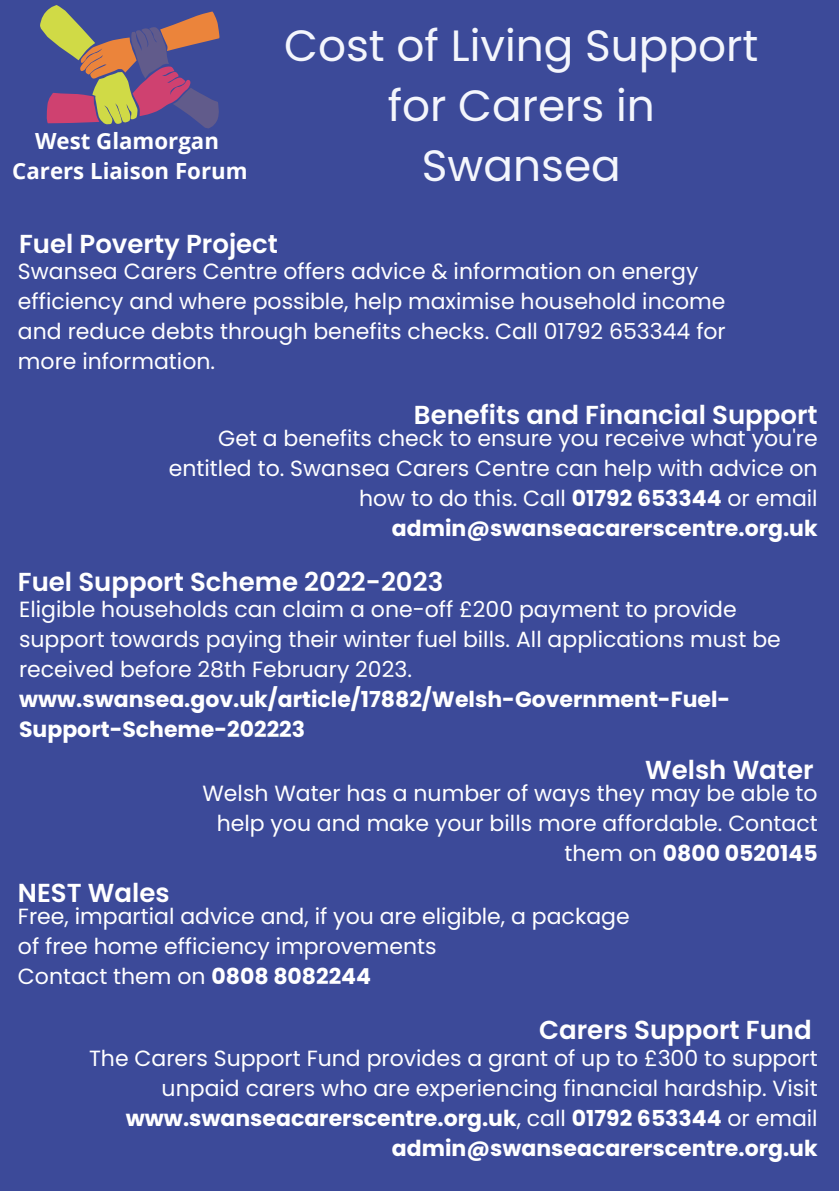
<style>
.page{position:relative;width:839px;height:1191px;background:#fff}
.page>*{position:absolute;margin:0;border:0;box-sizing:border-box;transform-origin:0 0}
.t1{font:43.8px/60px "Poppins";color:#f4f6fc;text-align:center}
.t2{font:600 26px "Poppins";color:#fff}
.t3{font:700 22.2px/30.8px "Open Sans";color:#fff;text-align:center}
.t4{font:22px/30px "Poppins";color:#fff;text-align:right}
.t5{font:700 22px/30px "Poppins";color:#fff}
.s1{font-weight:700}
</style>
<div class="page">
<div style="left:0;top:0;width:838px;height:1191px;background:#3c4a99"></div>
<svg style="left:40px;top:5px;width:180px;height:124px"></svg>
<p class="t3" style="left:12px;top:125px;width:237px">West Glamorgan<br>Carers Liaison Forum</p>
<h1 class="t1" style="left:284px;top:16px;width:475px">Cost of Living Support for Carers in<br>Swansea</h1>
<p class="t2" style="left:19px;top:226px;width:260px">Fuel Poverty Project</p>
<p class="t4" style="left:18px;top:257px;width:709px;text-align:left">Swansea Carers Centre offers advice &amp; information on energy efficiency and where possible, help maximise household income and reduce debts through benefits checks. Call 01792 653344 for more information.</p>
<p class="t2" style="left:414px;top:397px;width:405px">Benefits and Financial Support</p>
<p class="t4" style="left:169px;top:423px;width:650px">Get a benefits check to ensure you receive what you're entitled to. Swansea Carers Centre can help with advice on how to do this. Call <span class="s1">01792 653344</span> or email <span class="s1">admin@swanseacarerscentre.org.uk</span></p>
<p class="t2" style="left:18px;top:563px;width:427px">Fuel Support Scheme 2022-2023</p>
<p class="t4" style="left:19px;top:594px;width:763px;text-align:left">Eligible households can claim a one-off £200 payment to provide support towards paying their winter fuel bills. All applications must be received before 28th February 2023.</p>
<p class="t5" style="left:19px;top:684px;width:712px">www.swansea.gov.uk/article/17882/Welsh-Government-Fuel-<br>Support-Scheme-202223</p>
<p class="t2" style="left:645px;top:751px;width:170px">Welsh Water</p>
<p class="t4" style="left:202px;top:778px;width:616px">Welsh Water has a number of ways they may be able to help you and make your bills more affordable. Contact them on <span class="s1">0800 0520145</span></p>
<p class="t2" style="left:18px;top:875px;width:153px">NEST Wales</p>
<p class="t4" style="left:18px;top:901px;width:613px;text-align:left">Free, impartial advice and, if you are eligible, a package of free home efficiency improvements<br>Contact them on <span class="s1">0808 8082244</span></p>
<p class="t2" style="left:539px;top:1012px;width:274px">Carers Support Fund</p>
<p class="t4" style="left:89px;top:1043px;width:730px">The Carers Support Fund provides a grant of up to £300 to support unpaid carers who are experiencing financial hardship. Visit <span class="s1">www.swanseacarerscentre.org.uk</span>, call <span class="s1">01792 653344</span> or email <span class="s1">admin@swanseacarerscentre.org.uk</span></p>
</div>
